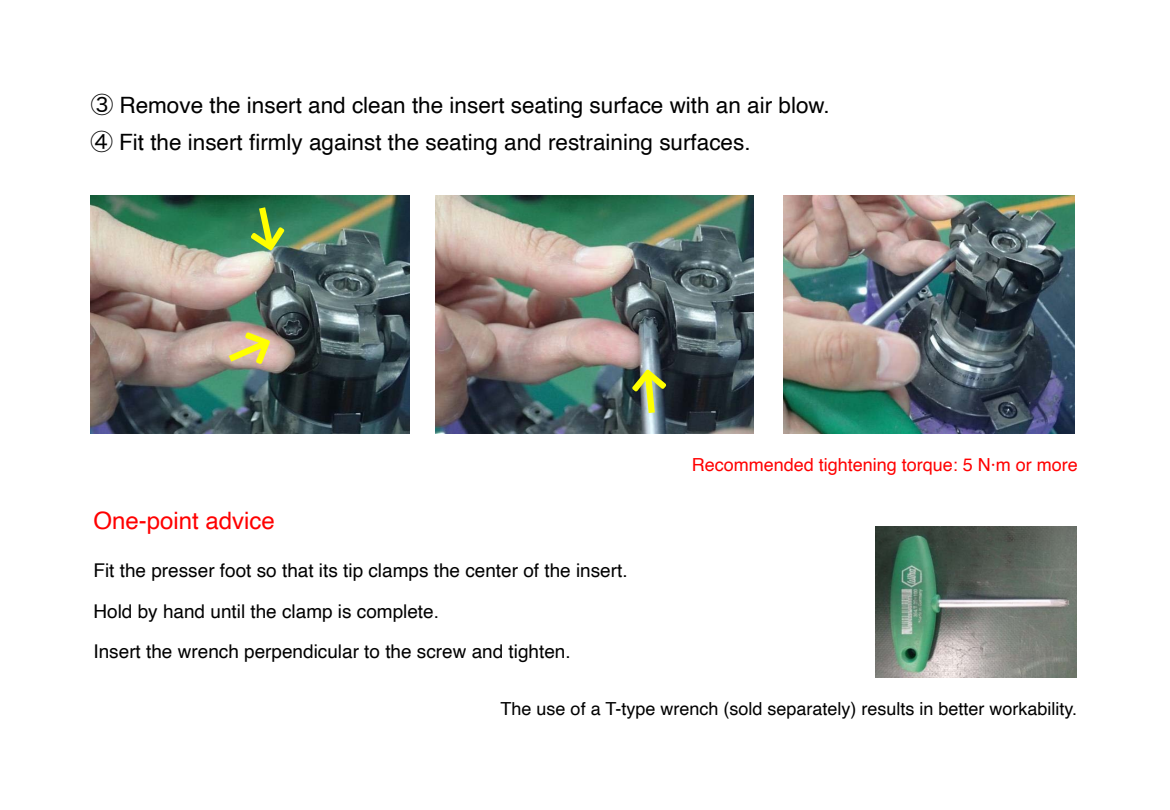
<style>
.page{position:relative;width:1170px;height:810px;background:#fff}
.page>*{position:absolute;margin:0;border:0;box-sizing:border-box;transform-origin:0 0}
.t1{font:24px "Helvetica";color:#f00}
.t2{font:22.5px/37px "Helvetica";color:#000}
.t3{font:18.9px/40.5px "Helvetica";color:#000}
.t4{font:18px "Helvetica";color:#000}
.t5{font:18px "Helvetica";color:#f00}
.s1{font-family:"Hiragino Sans W4"}
</style>
<div class="page">
<img style="left:783px;top:195px;width:292px;height:239px">
<img style="left:876px;top:526px;width:201px;height:151px">
<img style="left:435px;top:195px;width:318px;height:239px">
<img style="left:91px;top:195px;width:318px;height:239px">
<svg style="left:632px;top:369px;width:34px;height:44px"></svg>
<svg style="left:251px;top:207px;width:34px;height:44px"></svg>
<svg style="left:229px;top:332px;width:41px;height:32px"></svg>
<p class="t2" style="left:90px;top:87px;width:741px"><span class="s1">③</span> Remove the insert and clean the insert seating surface with an air blow.<br><span class="s1">④</span> Fit the insert firmly against the seating and restraining surfaces.</p>
<p class="t5" style="left:692px;top:451px;width:388px">Recommended tightening torque: 5 N·m or more</p>
<p class="t1" style="left:94px;top:502px;width:183px">One-point advice</p>
<p class="t3" style="left:94px;top:551px;width:536px">Fit the presser foot so that its tip clamps the center of the insert.<br>Hold by hand until the clamp is complete.<br>Insert the wrench perpendicular to the screw and tighten.</p>
<p class="t4" style="left:501px;top:695px;width:578px">The use of a T-type wrench (sold separately) results in better workability.</p>
</div>
